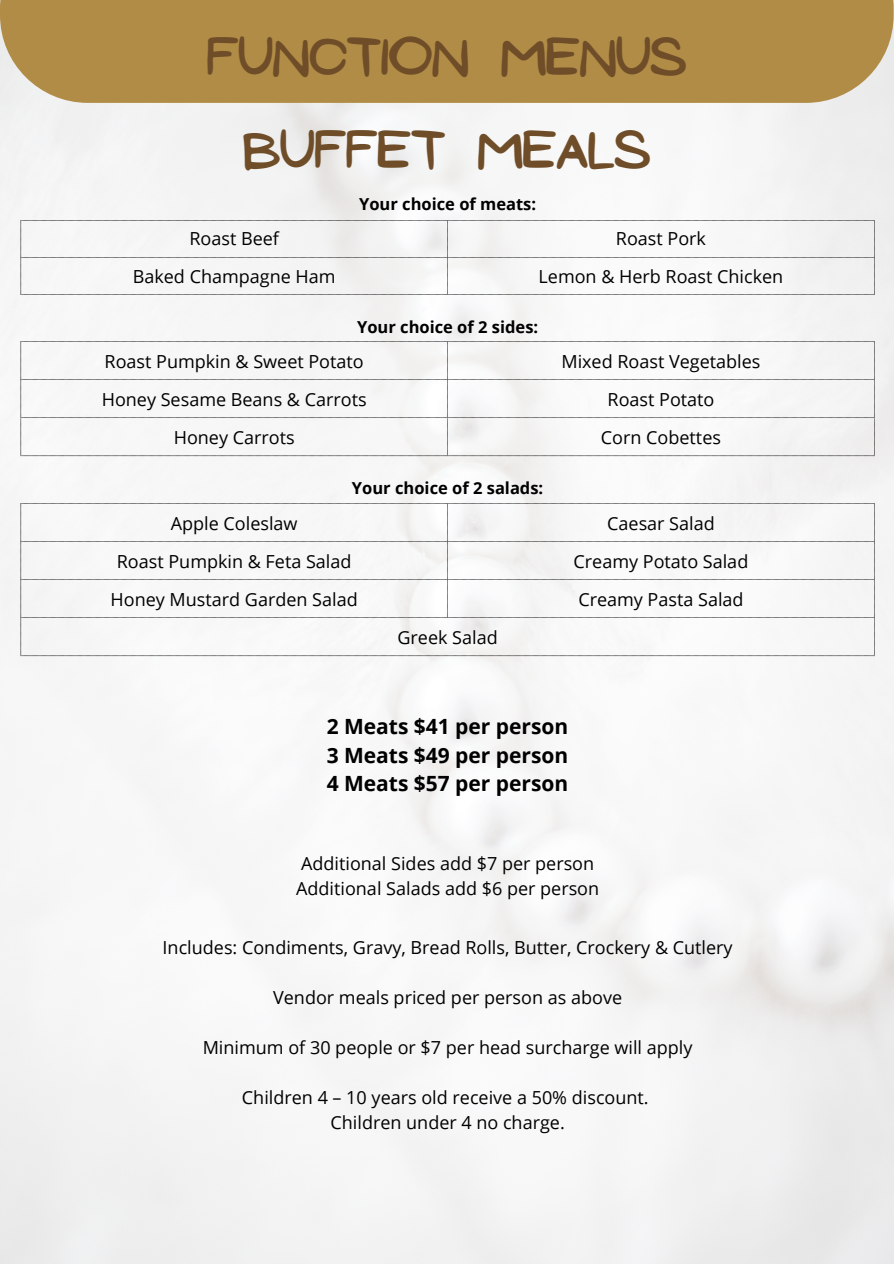
<style>
.page{position:relative;width:894px;height:1264px;background:#fff}
.page>*{position:absolute;margin:0;border:0;box-sizing:border-box;transform-origin:0 0}
.t1{font:46.5px "NF Ananias Bold";color:#6e4d28}
.t2{font:700 21px/28.8px "Open Sans";color:#000;text-align:justify}
.t3{font:18px "Open Sans";color:#000}
.t4{font:700 16.5px "Open Sans";color:#000}
</style>
<div class="page">
<div style="left:0;top:0;width:893px;height:103px;background:#b18c46"></div>
<svg style="left:21px;top:220px;width:853px;height:75px"></svg>
<div style="left:21px;top:341px;width:427px;height:115px;background:#f6f7f7"></div>
<svg style="left:448px;top:341px;width:426px;height:115px"></svg>
<svg style="left:21px;top:503px;width:427px;height:153px"></svg>
<svg style="left:448px;top:503px;width:426px;height:153px"></svg>
<p class="t1" style="left:207px;top:31px;width:481px">FUNCTION MENUS</p>
<h1 class="t1" style="left:243px;top:124px;width:408px">BUFFET MEALS</h1>
<h1 class="t4" style="left:359px;top:193px;width:178px">Your choice of meats:</h1>
<h3 class="t3" style="left:189px;top:226px;width:91px">Roast Beef</h3>
<p class="t3" style="left:615px;top:226px;width:92px">Roast Pork</p>
<p class="t3" style="left:133px;top:263px;width:204px">Baked Champagne Ham</p>
<p class="t3" style="left:538px;top:263px;width:246px">Lemon &amp; Herb Roast Chicken</p>
<p class="t4" style="left:357px;top:315px;width:183px">Your choice of 2 sides:</p>
<h3 class="t3" style="left:104px;top:348px;width:261px">Roast Pumpkin &amp; Sweet Potato</h3>
<p class="t3" style="left:561px;top:348px;width:200px">Mixed Roast Vegetables</p>
<p class="t3" style="left:102px;top:386px;width:266px">Honey Sesame Beans &amp; Carrots</p>
<p class="t3" style="left:607px;top:386px;width:108px">Roast Potato</p>
<p class="t3" style="left:174px;top:424px;width:122px">Honey Carrots</p>
<p class="t3" style="left:600px;top:424px;width:121px">Corn Cobettes</p>
<p class="t4" style="left:352px;top:476px;width:193px">Your choice of 2 salads:</p>
<h3 class="t3" style="left:171px;top:510px;width:128px">Apple Coleslaw</h3>
<p class="t3" style="left:607px;top:510px;width:109px">Caesar Salad</p>
<p class="t3" style="left:117px;top:548px;width:236px">Roast Pumpkin &amp; Feta Salad</p>
<p class="t3" style="left:573px;top:548px;width:176px">Creamy Potato Salad</p>
<p class="t3" style="left:111px;top:586px;width:248px">Honey Mustard Garden Salad</p>
<p class="t3" style="left:578px;top:586px;width:167px">Creamy Pasta Salad</p>
<p class="t3" style="left:397px;top:624px;width:102px">Greek Salad</p>
<p class="t2" style="left:326px;top:711px;width:243px">2 Meats $41 per person 3 Meats $49 per person 4 Meats $57 per person</p>
<p class="t3" style="left:301px;top:851px;width:294px">Additional Sides add $7 per person</p>
<h2 class="t3" style="left:296px;top:876px;width:304px">Additional Salads add $6 per person</h2>
<p class="t3" style="left:162px;top:934px;width:571px">Includes: Condiments, Gravy, Bread Rolls, Butter, Crockery &amp; Cutlery</p>
<p class="t3" style="left:273px;top:984px;width:350px">Vendor meals priced per person as above</p>
<p class="t3" style="left:203px;top:1034px;width:491px">Minimum of 30 people or $7 per head surcharge will apply</p>
<p class="t3" style="left:242px;top:1084px;width:408px">Children 4 – 10 years old receive a 50% discount.</p>
<p class="t3" style="left:330px;top:1109px;width:236px">Children under 4 no charge.</p>
</div>
